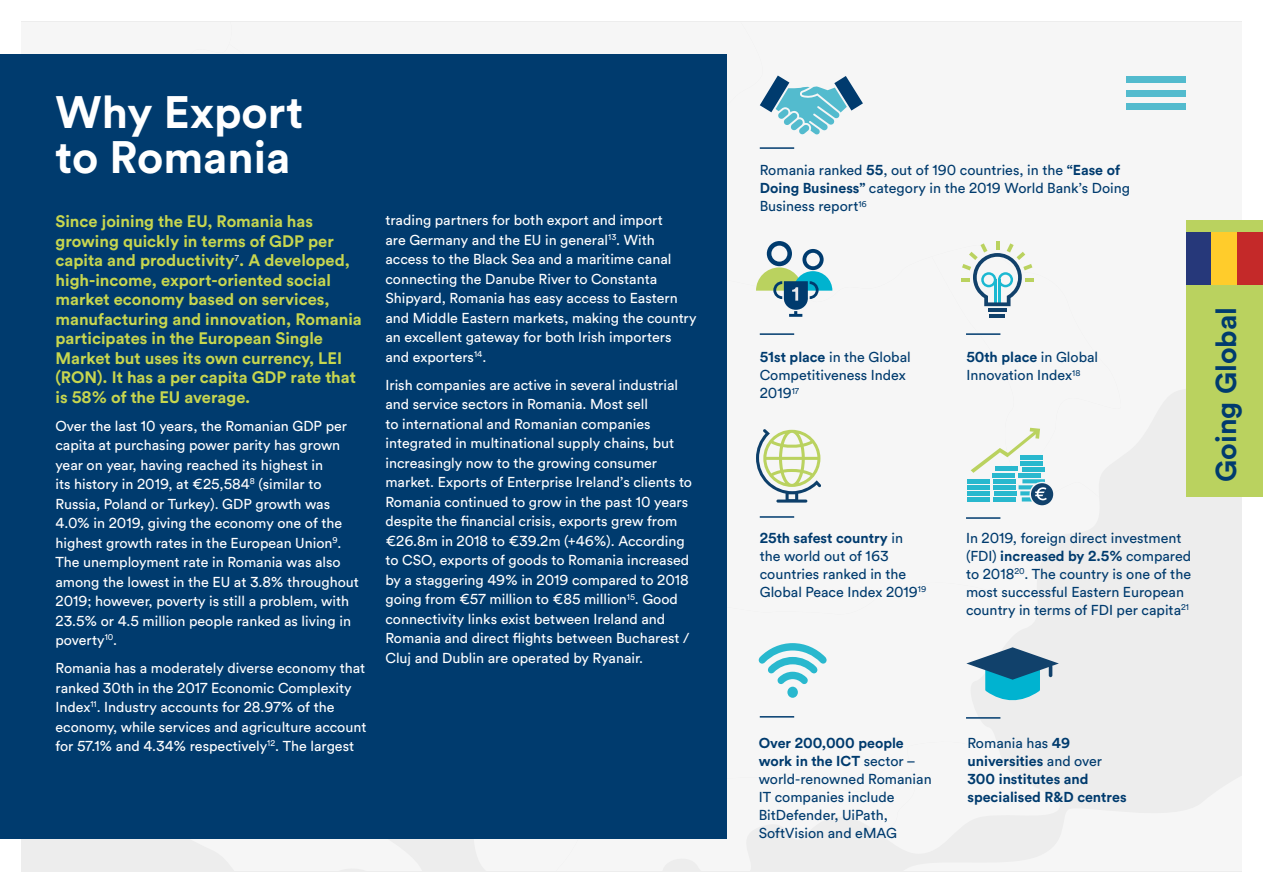
<style>
.page{position:relative;width:1263px;height:893px;background:#fff}
.page>*{position:absolute;margin:0;border:0;box-sizing:border-box;transform-origin:0 0}
.t1{font:700 45px/45px "Circular Air Pro";color:#fff}
.t2{font:700 28.5px "Circular Air Pro";color:#003b6e}
.t3{font:700 16.5px/19.5px "Circular Air Pro";color:#c7d64f}
.t4{font:14.25px/19.5px "Circular Air Pro";color:#fff}
.t5{font:14.25px/18px "Circular Air Pro";color:#003b6e}
.t6{font:700 14.25px/18px "Circular Air Pro";color:#003b6e}
.s1{font-weight:700}
.s2{font-weight:400}
</style>
<div class="page">
<svg style="left:915px;top:814px;width:151px;height:52px;fill:#ededed"></svg>
<svg style="left:727px;top:23px;width:515px;height:791px;fill:#f6f6f6"></svg>
<svg style="left:21px;top:838px;width:404px;height:33px;fill:#ededed"></svg>
<div style="left:1186px;top:220px;width:77px;height:277px;background:#bad25f"></div>
<div style="left:1185px;top:232px;width:26px;height:52px;background:#26387a"></div>
<div style="left:1211px;top:232px;width:26px;height:52px;background:#ffcc2b"></div>
<div style="left:1237px;top:232px;width:26px;height:52px;background:#c42929"></div>
<div style="left:1px;top:54px;width:726px;height:784px;background:#003b6e"></div>
<div style="left:1126px;top:103px;width:59px;height:7px;background:#53bbce"></div>
<div style="left:1126px;top:90px;width:59px;height:7px;background:#53bbce"></div>
<div style="left:1126px;top:77px;width:59px;height:6px;background:#53bbce"></div>
<hr style="left:760px;top:147px;width:34px;height:2px;background:#003b6e">
<svg style="left:760px;top:76px;width:103px;height:59px"></svg>
<hr style="left:760px;top:333px;width:34px;height:2px;background:#003b6e">
<svg style="left:756px;top:241px;width:76px;height:76px"></svg>
<svg style="left:756px;top:429px;width:65px;height:74px"></svg>
<hr style="left:760px;top:516px;width:34px;height:2px;background:#003b6e">
<div style="left:1031px;top:483px;width:22px;height:22px;background:#11416b;border-radius:50%"></div>
<div style="left:994px;top:497px;width:22px;height:5px;background:#29b8ce"></div>
<div style="left:967px;top:497px;width:23px;height:5px;background:#29b8ce"></div>
<svg style="left:932px;top:241px;width:189px;height:260px"></svg>
<hr style="left:966px;top:517px;width:34px;height:2px;background:#003b6e">
<hr style="left:966px;top:717px;width:34px;height:2px;background:#003b6e">
<svg style="left:425px;top:643px;width:490px;height:228px"></svg>
<div style="left:787px;top:687px;width:11px;height:11px;background:#29b8ce;border-radius:50%"></div>
<svg style="left:966px;top:647px;width:93px;height:56px;background:#76aec1"></svg>
<h1 class="t1" style="left:55px;top:88px;width:249px">Why Export to Romania</h1>
<p class="t3" style="left:55px;top:211px;width:308px">Since joining the EU, Romania has growing quickly in terms of GDP per capita and productivity<sup>7</sup>. A developed, high-income, export-oriented social market economy based on services, manufacturing and innovation, Romania participates in the European Single Market but uses its own currency, LEI (RON). It has a per capita GDP rate that is 58% of the EU average.</p>
<p class="t4" style="left:55px;top:415px;width:305px">Over the last 10 years, the Romanian GDP per capita at purchasing power parity has grown year on year, having reached its highest in<br>its history in 2019, at €25,584<sup>8</sup> (similar to Russia, Poland or Turkey). GDP growth was 4.0% in 2019, giving the economy one of the highest growth rates in the European Union<sup>9</sup>.<br>The unemployment rate in Romania was also among the lowest in the EU at 3.8% throughout 2019; however, poverty is still a problem, with 23.5% or 4.5 million people ranked as living in poverty<sup>10</sup>.</p>
<p class="t4" style="left:55px;top:658px;width:312px">Romania has a moderately diverse economy that ranked 30th in the 2017 Economic Complexity Index<sup>11</sup>. Industry accounts for 28.97% of the economy, while services and agriculture account for 57.1% and 4.34% respectively<sup>12</sup>. The largest</p>
<p class="t4" style="left:385px;top:210px;width:313px">trading partners for both export and import<br>are Germany and the EU in general<sup>13</sup>. With access to the Black Sea and a maritime canal connecting the Danube River to Constanta Shipyard, Romania has easy access to Eastern and Middle Eastern markets, making the country an excellent gateway for both Irish importers and exporters<sup>14</sup>.</p>
<p class="t4" style="left:385px;top:374px;width:308px">Irish companies are active in several industrial and service sectors in Romania. Most sell<br>to international and Romanian companies integrated in multinational supply chains, but increasingly now to the growing consumer market. Exports of Enterprise Ireland’s clients to Romania continued to grow in the past 10 years despite the financial crisis, exports grew from €26.8m in 2018 to €39.2m (+46%). According to CSO, exports of goods to Romania increased by a staggering 49% in 2019 compared to 2018 going from €57 million to €85 million<sup>15</sup>. Good connectivity links exist between Ireland and Romania and direct flights between Bucharest / Cluj and Dublin are operated by Ryanair.</p>
<p class="t5" style="left:760px;top:161px;width:372px">Romania ranked <span class="s1">55</span>, out of 190 countries, in the <span class="s1">“Ease of<br>Doing Business”</span> category in the 2019 World Bank’s Doing<br>Business report<sup>16</sup></p>
<p class="t5" style="left:760px;top:348px;width:153px"><span class="s1">51st place</span> in the Global<br>Competitiveness Index<br>2019<sup>17</sup></p>
<p class="t5" style="left:966px;top:348px;width:133px"><span class="s1">50th place</span> in Global<br>Innovation Index<sup>18</sup></p>
<p class="t5" style="left:760px;top:528px;width:168px"><span class="s1">25th safest country</span> in the world out of 163 countries ranked in the<br>Global Peace Index 2019<sup>19</sup></p>
<p class="t5" style="left:966px;top:528px;width:227px">In 2019, foreign direct investment (FDI) <span class="s1">increased by 2.5%</span> compared to 2018<sup>20</sup>. The country is one of the most successful Eastern European country in terms of FDI per capita<sup>21</sup></p>
<h2 class="t2" style="left:1206px;top:482px;width:176px;rotate:-90deg">Going Global</h2>
<p class="t5" style="left:759px;top:733px;width:174px"><span class="s1">Over 200,000 people work in the ICT</span> sector – world-renowned Romanian<br>IT companies include<br>BitDefender, UiPath,<br>SoftVision and eMAG</p>
<p class="t6" style="left:967px;top:733px;width:161px"><span class="s2">Romania has</span> 49 universities <span class="s2">and over<br></span>300 institutes and specialised R&amp;D centres</p>
</div>
